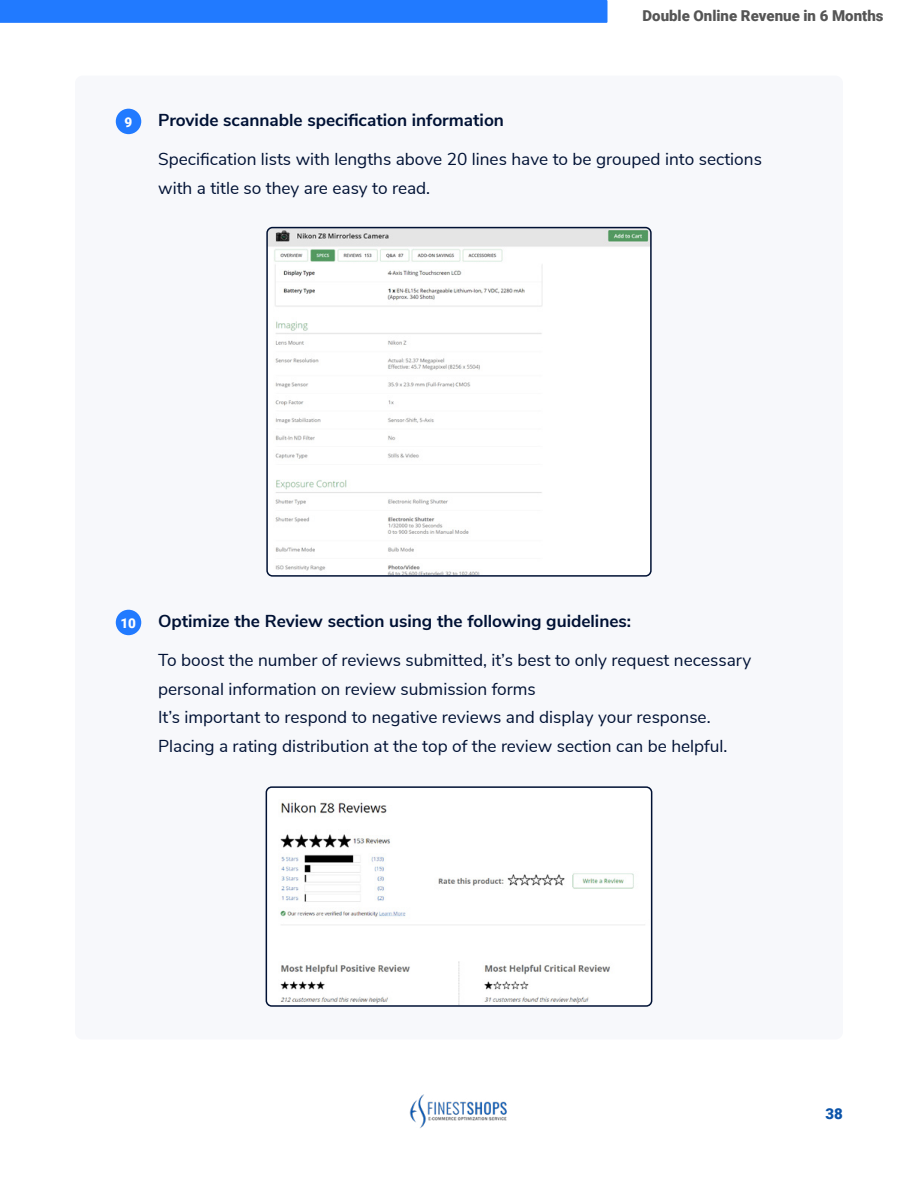
<style>
.page{position:relative;width:918px;height:1188px;background:#fff}
.page>*{position:absolute;margin:0;border:0;box-sizing:border-box;transform-origin:0 0}
.t1{font:17.25px/28.5px "Nunito Sans";color:#001134}
.t2{font:700 17.25px "Nunito Sans";color:#001134}
.t3{font:900 15px "Roboto";color:#555}
.t4{font:900 15px "Roboto";color:#0b54aa}
.t5{font:900 13.5px "Roboto";color:#fefefe}
</style>
<div class="page">
<div style="left:0;top:0;width:607px;height:23px;background:#217aff"></div>
<img style="left:409px;top:1094px;width:98px;height:34px">
<div style="left:75px;top:76px;width:768px;height:963px;background:#f7f8fb;border-radius:8px"></div>
<div style="left:116px;top:109px;width:25px;height:25px;background:#217aff;border-radius:50%"></div>
<div style="left:116px;top:610px;width:25px;height:25px;background:#217aff;border-radius:50%"></div>
<img style="left:269px;top:230px;width:380px;height:344px">
<div style="left:266px;top:227px;width:386px;height:350px;border:2px solid #001134;border-radius:5px"></div>
<img style="left:266px;top:787px;width:386px;height:219px">
<div style="left:266px;top:786px;width:386px;height:221px;border:2px solid #001134;border-radius:5px"></div>
<p class="t3" style="left:643px;top:5px;width:242px">Double Online Revenue in 6 Months</p>
<p class="t5" style="left:124px;top:113px;width:9px">9</p>
<p class="t2" style="left:158px;top:107px;width:347px">Provide scannable specification information</p>
<p class="t1" style="left:158px;top:144px;width:605px">Specification lists with lengths above 20 lines have to be grouped into sections with a title so they are easy to read.</p>
<p class="t5" style="left:120px;top:614px;width:17px">10</p>
<p class="t2" style="left:158px;top:608px;width:475px">Optimize the Review section using the following guidelines:</p>
<p class="t1" style="left:158px;top:645px;width:595px">To boost the number of reviews submitted, it’s best to only request necessary personal information on review submission forms<br>It’s important to respond to negative reviews and display your response.<br>Placing a rating distribution at the top of the review section can be helpful.</p>
<p class="t4" style="left:826px;top:1103px;width:19px">38</p>
</div>
